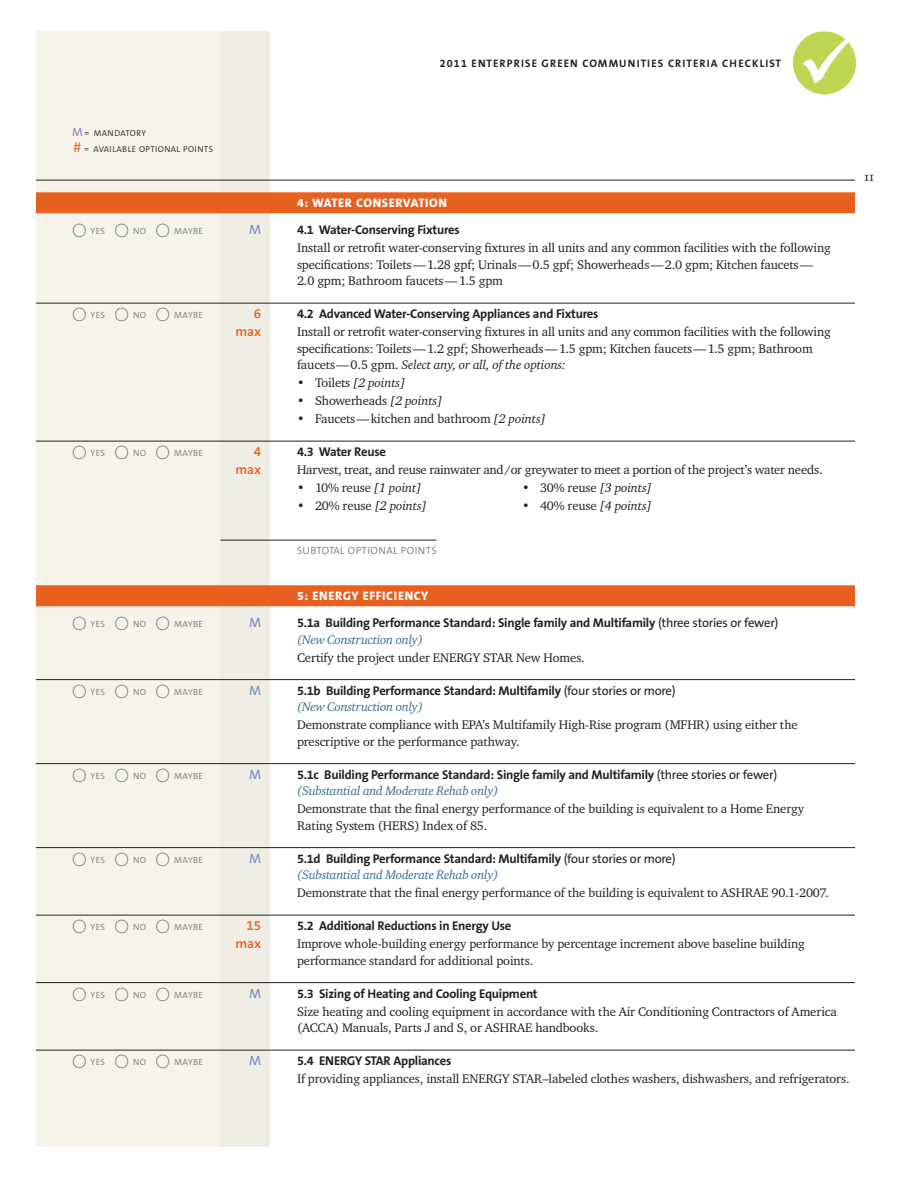
<style>
.page{position:relative;width:918px;height:1188px;background:#fff}
.page>*{position:absolute;margin:0;border:0;box-sizing:border-box;transform-origin:0 0}
.Chk_text{font:600 13.5px "The Sans B6";letter-spacing:-.01em;color:#e7601f}
.Chk_Subhead_A{font:13.5px "The Sans B5 Plain";color:#788dc7}
.Chk_Subhead_A-2{font:600 13.5px "The Sans B6";color:#e7601f}
.Chk_Subhead_A_first{font:13.5px "The Sans B5 Plain";color:#788dc7}
.Chk_text-2{font:12.75px/16.5px "Charter ITC";letter-spacing:-.01em;color:#231f20}
.Chk_Subhead_A-3{font:700 12.75px/16.5px "The Sans B7";letter-spacing:-.02em;color:#231f20}
.Chk_Subhead_A_first-2{font:700 12.75px/16.5px "The Sans B7";letter-spacing:-.02em;color:#231f20}
.Chk_text-3{font:italic 12.75px "Charter ITC";letter-spacing:-.01em;color:#231f20}
.t1{font:12.75px "Charter ITC Regu OS";color:#231f20}
.Chk_Alternate_head{font:800 12.3px "The Sans B8";letter-spacing:.05em;color:#fff}
.t2{font:700 10.8px "The Sans B7";letter-spacing:.1em;color:#231f20}
.Chk_Subhead_A_first-3{font:300 10.5px "The Sans B4";letter-spacing:.045em;color:#76787b}
.Chk_Subhead_A-4{font:300 9px "The Sans B4";letter-spacing:.04em;color:#76787b}
.Chk_Subhead_A_first-4{font:300 9px "The Sans B4";letter-spacing:.04em;color:#76787b}
.t3{font:300 8.7px/16.5px "The Sans B4";letter-spacing:.05em;color:#231f20}
.s1{font-family:"The Sans B5 Plain";font-weight:400;font-size:12px;color:#788dc7}
.s2{font-size:9px}
.s3{font-family:"The Sans B5 Plain";font-weight:400;font-size:15px;color:#e7601f}
.s4{font-family:"Nobel";font-size:18px}
.s5{font-style:italic}
.s6{font-style:normal}
.s7{font-family:"The Sans B5 Plain";font-weight:400}
.s8{font-family:"Charter ITC";font-weight:400;font-style:italic;color:#386e8f}
</style>
<div class="page">
<div style="left:36px;top:32px;width:234px;height:1116px;background:#f6f3eb"></div>
<div style="left:793px;top:32px;width:63px;height:62px;background:#bcd752;border-radius:50%"></div>
<img style="left:803px;top:32px;width:53px;height:51px">
<div style="left:220px;top:32px;width:50px;height:1116px;background:#f0ede4"></div>
<hr style="left:36px;top:180px;width:819px;height:1px;background:#231f20">
<div style="left:36px;top:192px;width:819px;height:21px;background:#e7601f"></div>
<hr style="left:36px;top:303px;width:819px;height:1px;background:#231f20">
<hr style="left:36px;top:441px;width:819px;height:1px;background:#231f20">
<hr style="left:220px;top:540px;width:216px;height:1px;background:#231f20">
<div style="left:36px;top:585px;width:819px;height:21px;background:#e7601f"></div>
<hr style="left:36px;top:679px;width:819px;height:1px;background:#231f20">
<hr style="left:36px;top:763px;width:819px;height:1px;background:#231f20">
<hr style="left:36px;top:847px;width:819px;height:1px;background:#231f20">
<hr style="left:36px;top:915px;width:819px;height:1px;background:#231f20">
<hr style="left:36px;top:982px;width:819px;height:1px;background:#231f20">
<hr style="left:36px;top:1050px;width:819px;height:1px;background:#231f20">
<p class="t2" style="left:440px;top:57px;width:343px">2011 ENTERPRISE GREEN COMMUNITIES CRITERIA CHECKLIST</p>
<p class="t3" style="left:72px;top:125px;width:143px"><span class="s1">M</span> <span class="s2">=</span> MANDATORY<br><span class="s3">#</span> <span class="s2">=</span> AVAILABLE OPTIONAL POINTS</p>
<p class="Chk_Alternate_head" style="left:297px;top:197px;width:152px">4: WATER CONSERVATION</p>
<p class="Chk_Subhead_A_first-4" style="left:72px;top:227px;width:133px"><span class="s4">O</span> YES <span class="s4">O</span> NO <span class="s4">O</span> MAYBE</p>
<p class="Chk_Subhead_A_first" style="left:249px;top:223px;width:14px">M</p>
<p class="Chk_Subhead_A_first-2" style="left:297px;top:222px;width:164px">4.1 Water-Conserving Fixtures</p>
<p class="Chk_text-2" style="left:297px;top:239px;width:535px">Install or retrofit water-conserving fixtures in all units and any common facilities with the following specifications: Toilets—1.28 gpf; Urinals—0.5 gpf; Showerheads—2.0 gpm; Kitchen faucets—<br>2.0 gpm; Bathroom faucets—1.5 gpm</p>
<p class="Chk_Subhead_A-4" style="left:72px;top:311px;width:133px"><span class="s4">O</span> YES <span class="s4">O</span> NO <span class="s4">O</span> MAYBE</p>
<p class="Chk_Subhead_A-2" style="left:254px;top:307px;width:9px">6</p>
<p class="Chk_Subhead_A-3" style="left:297px;top:306px;width:303px">4.2 Advanced Water-Conserving Appliances and Fixtures</p>
<p class="Chk_text" style="left:235px;top:325px;width:27px">max</p>
<p class="Chk_text-2" style="left:297px;top:323px;width:535px">Install or retrofit water-conserving fixtures in all units and any common facilities with the following specifications: Toilets—1.2 gpf; Showerheads—1.5 gpm; Kitchen faucets—1.5 gpm; Bathroom faucets—0.5 gpm. <span class="s5">Select any, or all, of the options:</span></p>
<p class="Chk_text-3" style="left:297px;top:375px;width:110px"><span class="s6">• Toilets</span> [2 points]</p>
<p class="Chk_text-2" style="left:297px;top:392px;width:147px">• Showerheads <span class="s5">[2 points]</span></p>
<p class="Chk_text-2" style="left:297px;top:410px;width:250px">• Faucets—kitchen and bathroom <span class="s5">[2 points]</span></p>
<p class="Chk_Subhead_A-4" style="left:72px;top:449px;width:133px"><span class="s4">O</span> YES <span class="s4">O</span> NO <span class="s4">O</span> MAYBE</p>
<p class="Chk_Subhead_A-2" style="left:254px;top:445px;width:9px">4</p>
<p class="Chk_Subhead_A-3" style="left:297px;top:444px;width:91px">4.3 Water Reuse</p>
<p class="Chk_text" style="left:235px;top:463px;width:27px">max</p>
<p class="Chk_text-2" style="left:297px;top:461px;width:527px">Harvest, treat, and reuse rainwater and/or greywater to meet a portion of the project’s water needs.</p>
<p class="Chk_text-2" style="left:297px;top:479px;width:126px">• 10% reuse <span class="s5">[1 point]</span></p>
<p class="Chk_text-2" style="left:522px;top:479px;width:132px">• 30% reuse <span class="s5">[3 points]</span></p>
<p class="Chk_text-2" style="left:297px;top:497px;width:132px">• 20% reuse <span class="s5">[2 points]</span></p>
<p class="Chk_text-2" style="left:522px;top:497px;width:132px">• 40% reuse <span class="s5">[4 points]</span></p>
<p class="Chk_Subhead_A_first-3" style="left:297px;top:545px;width:141px">SUBTOTAL OPTIONAL POINTS</p>
<p class="Chk_Alternate_head" style="left:297px;top:590px;width:133px">5: ENERGY EFFICIENCY</p>
<p class="Chk_Subhead_A_first-4" style="left:72px;top:620px;width:133px"><span class="s4">O</span> YES <span class="s4">O</span> NO <span class="s4">O</span> MAYBE</p>
<p class="Chk_Subhead_A_first" style="left:249px;top:616px;width:14px">M</p>
<p class="Chk_Subhead_A_first-2" style="left:297px;top:615px;width:483px">5.1a Building Performance Standard: Single family and Multifamily <span class="s7">(three stories or fewer) </span><span class="s8">(New Construction only)</span></p>
<p class="Chk_text-2" style="left:297px;top:649px;width:289px">Certify the project under ENERGY STAR New Homes.</p>
<p class="Chk_Subhead_A-4" style="left:72px;top:687px;width:133px"><span class="s4">O</span> YES <span class="s4">O</span> NO <span class="s4">O</span> MAYBE</p>
<p class="Chk_Subhead_A" style="left:249px;top:683px;width:14px">M</p>
<p class="Chk_Subhead_A-3" style="left:297px;top:683px;width:380px">5.1b Building Performance Standard: Multifamily <span class="s7">(four stories or more) </span><span class="s8">(New Construction only)</span></p>
<p class="Chk_text-2" style="left:297px;top:716px;width:502px">Demonstrate compliance with EPA’s Multifamily High-Rise program (MFHR) using either the prescriptive or the performance pathway.</p>
<p class="Chk_Subhead_A-4" style="left:72px;top:771px;width:133px"><span class="s4">O</span> YES <span class="s4">O</span> NO <span class="s4">O</span> MAYBE</p>
<p class="Chk_Subhead_A" style="left:249px;top:767px;width:14px">M</p>
<p class="Chk_Subhead_A-3" style="left:297px;top:767px;width:482px">5.1c Building Performance Standard: Single family and Multifamily <span class="s7">(three stories or fewer) </span><span class="s8">(Substantial and Moderate Rehab only)</span></p>
<p class="Chk_text-2" style="left:297px;top:800px;width:509px">Demonstrate that the final energy performance of the building is equivalent to a Home Energy<br>Rating System (HERS) Index of 85.</p>
<p class="Chk_Subhead_A-4" style="left:72px;top:855px;width:133px"><span class="s4">O</span> YES <span class="s4">O</span> NO <span class="s4">O</span> MAYBE</p>
<p class="Chk_Subhead_A" style="left:249px;top:851px;width:14px">M</p>
<p class="Chk_Subhead_A-3" style="left:297px;top:851px;width:380px">5.1d Building Performance Standard: Multifamily <span class="s7">(four stories or more) </span><span class="s8">(Substantial and Moderate Rehab only)</span></p>
<p class="Chk_text-2" style="left:297px;top:884px;width:533px">Demonstrate that the final energy performance of the building is equivalent to ASHRAE 90.1-2007.</p>
<p class="Chk_Subhead_A-4" style="left:72px;top:923px;width:133px"><span class="s4">O</span> YES <span class="s4">O</span> NO <span class="s4">O</span> MAYBE</p>
<p class="Chk_Subhead_A-2" style="left:246px;top:919px;width:16px">15</p>
<p class="Chk_Subhead_A-3" style="left:297px;top:918px;width:216px">5.2 Additional Reductions in Energy Use</p>
<p class="Chk_text" style="left:235px;top:937px;width:27px">max</p>
<p class="Chk_text-2" style="left:297px;top:935px;width:509px">Improve whole-building energy performance by percentage increment above baseline building performance standard for additional points.</p>
<p class="Chk_Subhead_A-4" style="left:72px;top:990px;width:133px"><span class="s4">O</span> YES <span class="s4">O</span> NO <span class="s4">O</span> MAYBE</p>
<p class="Chk_Subhead_A" style="left:249px;top:986px;width:14px">M</p>
<p class="Chk_Subhead_A-3" style="left:297px;top:986px;width:242px">5.3 Sizing of Heating and Cooling Equipment</p>
<p class="Chk_text-2" style="left:297px;top:1003px;width:541px">Size heating and cooling equipment in accordance with the Air Conditioning Contractors of America (ACCA) Manuals, Parts J and S, or ASHRAE handbooks.</p>
<p class="Chk_Subhead_A-4" style="left:72px;top:1058px;width:133px"><span class="s4">O</span> YES <span class="s4">O</span> NO <span class="s4">O</span> MAYBE</p>
<p class="Chk_Subhead_A" style="left:249px;top:1054px;width:14px">M</p>
<p class="Chk_Subhead_A-3" style="left:297px;top:1053px;width:156px">5.4 ENERGY STAR Appliances</p>
<p class="Chk_text-2" style="left:297px;top:1070px;width:554px">If providing appliances, install ENERGY STAR–labeled clothes washers, dishwashers, and refrigerators.</p>
<p class="t1" style="left:864px;top:169px;width:12px">11</p>
</div>
